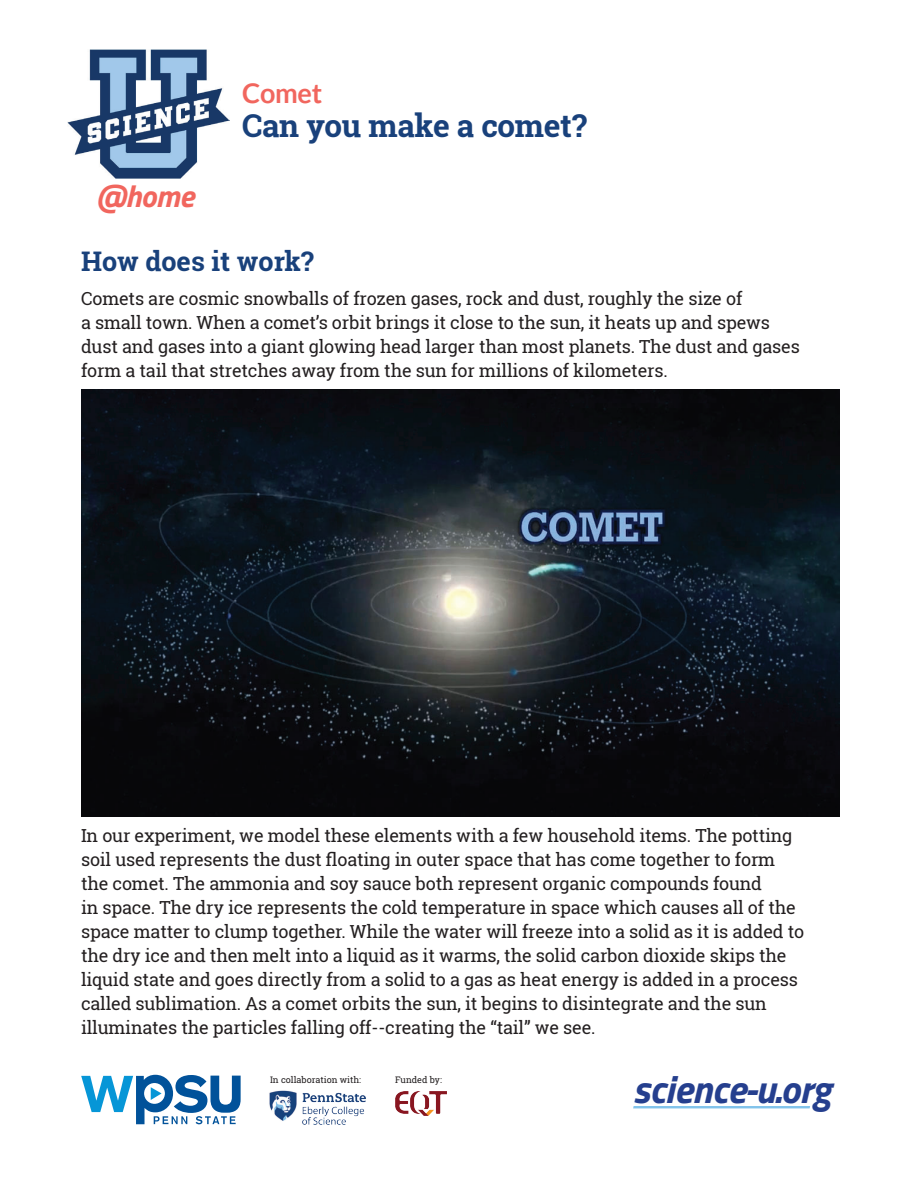
<style>
.page{position:relative;width:918px;height:1188px;background:#fff}
.page>*{position:absolute;margin:0;border:0;box-sizing:border-box;transform-origin:0 0}
.t1{font:italic 700 39.15px "Titillium Web";letter-spacing:-.01em;color:#253f8e}
.t2{font:700 31.5px "Roboto Slab";letter-spacing:-.01em;color:#19417b}
.t3{font:italic 700 30.9px "Titillium Web";color:#f1665e}
.t4{font:700 27px "Roboto Slab";color:#19417b}
.t5{font:700 27px "Lato";letter-spacing:-.01em;color:#f1665e}
.t6{font:18px/24px "Roboto Slab";letter-spacing:-.01em;color:#231f20}
.t7{font:9px "Roboto Slab";color:#231f20}
</style>
<div class="page">
<img style="left:68px;top:49px;width:161px;height:130px">
<img style="left:81px;top:390px;width:758px;height:426px">
<svg style="left:81px;top:1075px;width:160px;height:49px"></svg>
<img style="left:269px;top:1090px;width:97px;height:35px">
<img style="left:395px;top:1092px;width:52px;height:23px">
<svg style="left:633px;top:1106px;width:177px;height:2px"></svg>
<h3 class="t3" style="left:96px;top:172px;width:100px">@home</h3>
<h3 class="t5" style="left:242px;top:77px;width:81px">Comet</h3>
<h2 class="t2" style="left:242px;top:104px;width:346px">Can you make a comet?</h2>
<h3 class="t4" style="left:81px;top:243px;width:234px">How does it work?</h3>
<p class="t6" style="left:81px;top:286px;width:720px">Comets are cosmic snowballs of frozen gases, rock and dust, roughly the size of<br>a small town. When a comet’s orbit brings it close to the sun, it heats up and spews dust and gases into a giant glowing head larger than most planets. The dust and gases form a tail that stretches away from the sun for millions of kilometers.</p>
<p class="t6" style="left:81px;top:824px;width:725px">In our experiment, we model these elements with a few household items. The potting soil used represents the dust floating in outer space that has come together to form the comet. The ammonia and soy sauce both represent organic compounds found<br>in space. The dry ice represents the cold temperature in space which causes all of the space matter to clump together. While the water will freeze into a solid as it is added to the dry ice and then melt into a liquid as it warms, the solid carbon dioxide skips the liquid state and goes directly from a solid to a gas as heat energy is added in a process called sublimation. As a comet orbits the sun, it begins to disintegrate and the sun illuminates the particles falling off--creating the “tail” we see.</p>
<p class="t7" style="left:270px;top:1073px;width:93px">In collaboration with:</p>
<p class="t7" style="left:395px;top:1073px;width:48px">Funded by:</p>
<h1 class="t1" style="left:633px;top:1059px;width:200px">science-u.org</h1>
</div>
